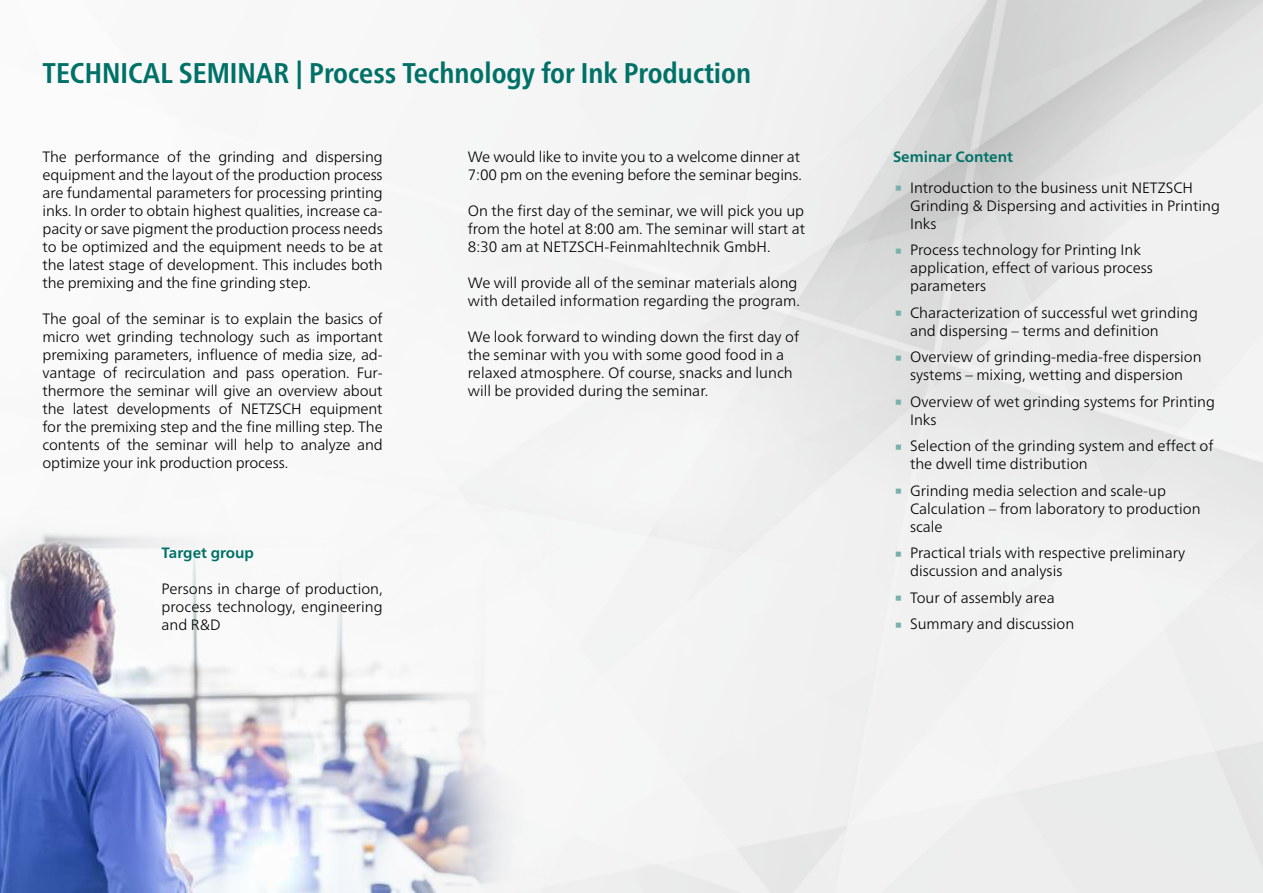
<style>
.page{position:relative;width:1263px;height:893px;background:#fff}
.page>*{position:absolute;margin:0;border:0;box-sizing:border-box;transform-origin:0 0}
.t1{font:45px "Frutiger Neue LTW1 G";color:#79b0ad}
.t2{font:700 condensed 28.5px "Frutiger Neue LTW1 G";color:#007167}
.t3{font:300 15px/18px "Frutiger Neue LTW1 G";color:#000}
.t4{font:700 15px "Frutiger Neue LTW1 G";color:#007167}
</style>
<div class="page">
<img style="left:0;top:450px;width:604px;height:443px">
<h2 class="t2" style="left:43px;top:51px;width:710px">TECHNICAL SEMINAR | Process Technology for Ink Production</h2>
<p class="t3" style="left:43px;top:148px;width:342px;text-align:justify">The performance of the grinding and dispersing equipment and the layout of the production process are fundamental parameters for processing printing inks. In order to obtain highest qualities, increase ca&shy;pacity or save pigment the production process needs to be optimized and the equipment needs to be at the latest stage of development. This includes both the premixing and the fine grinding step.</p>
<p class="t3" style="left:43px;top:310px;width:342px;text-align:justify">The goal of the seminar is to explain the basics of micro wet grinding technology such as important premixing parameters, influence of media size, ad&shy;vantage of recirculation and pass operation. Fur&shy;thermore the seminar will give an overview about the latest developments of NETZSCH equipment for the premixing step and the fine milling step. The contents of the seminar will help to analyze and optimize your ink production process.</p>
<p class="t4" style="left:162px;top:544px;width:94px">Target group</p>
<p class="t3" style="left:162px;top:580px;width:223px;text-align:justify">Persons in charge of production, process technology, engineering and R&amp;D</p>
<p class="t3" style="left:468px;top:148px;width:336px">We would like to invite you to a welcome dinner at<br>7:00 pm on the evening before the seminar begins.</p>
<p class="t3" style="left:468px;top:202px;width:339px;text-align:justify">On the first day of the seminar, we will pick you up from the hotel at 8:00 am. The seminar will start at 8:30 am at NETZSCH-Feinmahltechnik GmbH.</p>
<p class="t3" style="left:468px;top:274px;width:334px">We will provide all of the seminar materials along with detailed information regarding the program.</p>
<p class="t3" style="left:468px;top:328px;width:333px">We look forward to winding down the first day of the seminar with you with some good food in a relaxed atmosphere. Of course, snacks and lunch will be provided during the seminar.</p>
<p class="t4" style="left:893px;top:148px;width:121px">Seminar Content</p>
<h1 class="t1" style="left:893px;top:158px;width:12px">∙</h1>
<p class="t3" style="left:910px;top:178px;width:311px">Introduction to the business unit NETZSCH<br>Grinding &amp; Dispersing and activities in Printing<br>Inks</p>
<h1 class="t1" style="left:893px;top:221px;width:12px">∙</h1>
<p class="t3" style="left:910px;top:241px;width:244px">Process technology for Printing Ink application, effect of various process parameters</p>
<h1 class="t1" style="left:893px;top:283px;width:12px">∙</h1>
<p class="t3" style="left:910px;top:303px;width:289px">Characterization of successful wet grinding and dispersing – terms and definition</p>
<h1 class="t1" style="left:893px;top:328px;width:12px">∙</h1>
<p class="t3" style="left:910px;top:348px;width:293px">Overview of grinding-media-free dispersion systems – mixing, wetting and dispersion</p>
<h1 class="t1" style="left:893px;top:372px;width:12px">∙</h1>
<p class="t3" style="left:910px;top:392px;width:306px">Overview of wet grinding systems for Printing<br>Inks</p>
<h1 class="t1" style="left:893px;top:417px;width:12px">∙</h1>
<p class="t3" style="left:910px;top:437px;width:305px">Selection of the grinding system and effect of the dwell time distribution</p>
<h1 class="t1" style="left:893px;top:461px;width:12px">∙</h1>
<p class="t3" style="left:910px;top:481px;width:292px">Grinding media selection and scale-up<br>Calculation – from laboratory to production scale</p>
<h1 class="t1" style="left:893px;top:524px;width:12px">∙</h1>
<p class="t3" style="left:910px;top:544px;width:277px">Practical trials with respective preliminary discussion and analysis</p>
<h1 class="t1" style="left:893px;top:568px;width:12px">∙</h1>
<p class="t3" style="left:910px;top:588px;width:146px">Tour of assembly area</p>
<h1 class="t1" style="left:893px;top:595px;width:12px">∙</h1>
<p class="t3" style="left:910px;top:615px;width:166px">Summary and discussion</p>
</div>
